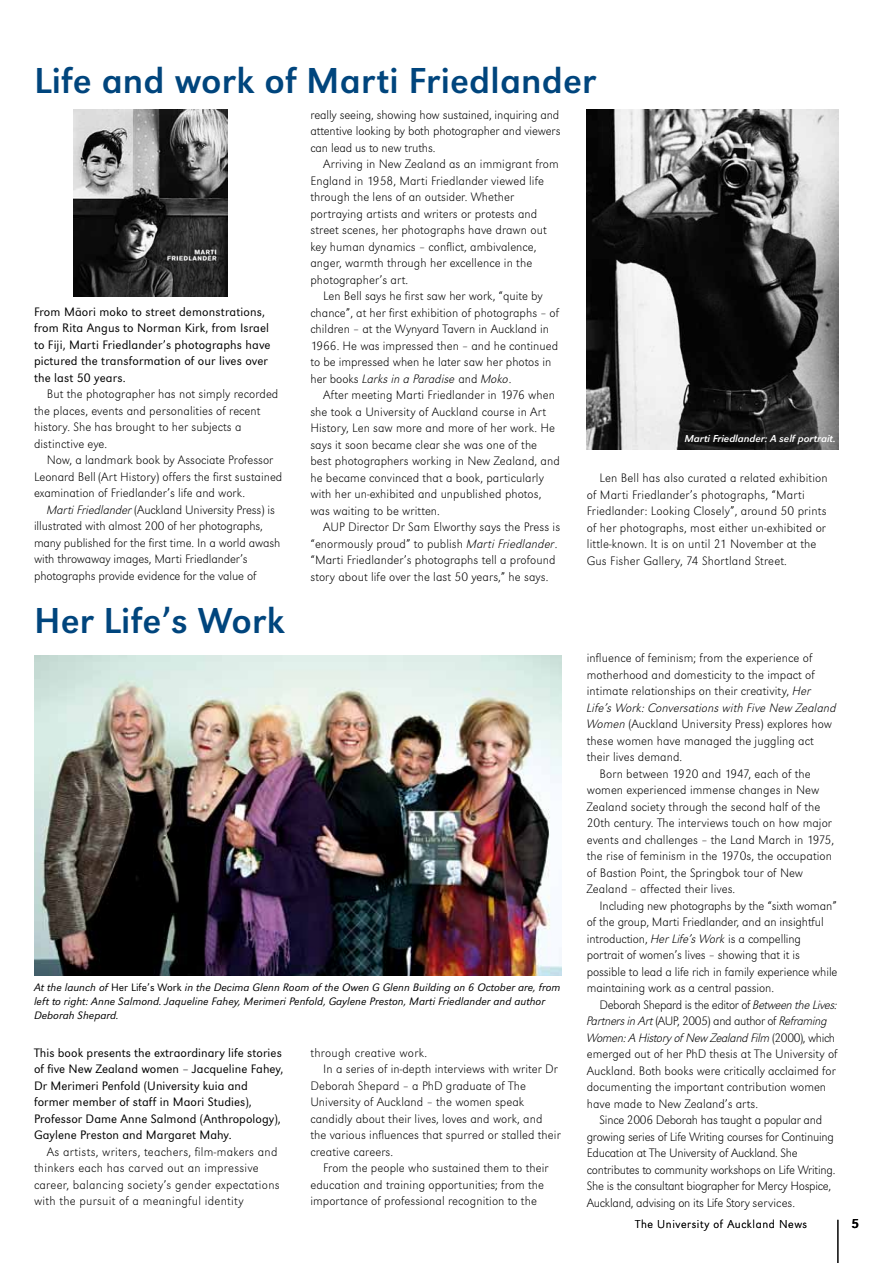
<style>
.page{position:relative;width:893px;height:1263px;background:#fff}
.page>*{position:absolute;margin:0;border:0;box-sizing:border-box;transform-origin:0 0}
.t1{font:37.5px "Grot Macron Reg";letter-spacing:.005em;color:#00457d}
.t2{font:13.5px "Grot Macron Reg";color:#000}
.t3{font:12.75px/16.5px "Grot Macron Extra Lt";letter-spacing:.005em;color:#000}
.t4{font:300 12.75px/16.5px "Grot Macron";letter-spacing:.005em;color:#000}
.t5{font:12.75px/16.5px "Grot Macron Extra Lt";letter-spacing:-.02em;color:#000}
.t6{font:12.75px/16.5px "Grot Macron Extra Lt Ita";letter-spacing:-.03em;color:#000}
.t7{font:12.75px "Grot Macron Extra Lt Ita";letter-spacing:-.005em;color:#000}
.t8{font:12.75px "Grot Macron Extra Lt";letter-spacing:-.03em;color:#000}
.t9{font:12px "Grot Macron Extra Lt";letter-spacing:.05em;color:#000}
.t10{font:11.25px/14.2px "Grot Macron Light Ita";letter-spacing:.005em;color:#000}
.t11{font:10.5px "Grot Macron Reg Ita";color:#fff}
.s1{font-family:"Grot Macron Extra Lt Ita"}
.s2{font-family:"Grot Macron Extra Lt"}
.s3{font-family:"Grot Macron";font-weight:300}
</style>
<div class="page">
<hr style="left:838px;top:1220px;width:1px;height:43px;background:#000">
<img style="left:34px;top:655px;width:527px;height:321px">
<img style="left:587px;top:110px;width:251px;height:339px">
<img style="left:74px;top:110px;width:153px;height:186px">
<h1 class="t1" style="left:34px;top:59px;width:564px">Life and work of Marti Friedlander</h1>
<p class="t4" style="left:34px;top:303px;width:238px">From Māori moko to street demonstrations, from Rita Angus to Norman Kirk, from Israel to Fiji, Marti Friedlander’s photographs have pictured the transformation of our lives over the last 50 years.</p>
<p class="t3" style="left:34px;top:386px;width:246px;text-indent:13px">But the photographer has not simply recorded the places, events and personalities of recent history. She has brought to her subjects a distinctive eye.</p>
<p class="t3" style="left:34px;top:452px;width:250px;text-indent:13px">Now, a landmark book by Associate Professor<br>Leonard Bell (Art History) offers the first sustained examination of Friedlander’s life and work.</p>
<p class="t3" style="left:34px;top:501px;width:248px;text-indent:13px"><span class="s1">Marti Friedlander</span> (Auckland University Press) is illustrated with almost 200 of her photographs, many published for the first time. In a world awash with throwaway images, Marti Friedlander’s photographs provide evidence for the value of</p>
<h1 class="t1" style="left:34px;top:598px;width:252px">Her Life’s Work</h1>
<p class="t3" style="left:310px;top:106px;width:252px;text-align:justify">really seeing, showing how sustained, inquiring and attentive looking by both photographer and viewers can lead us to new truths.</p>
<p class="t3" style="left:310px;top:156px;width:250px;text-indent:13px">Arriving in New Zealand as an immigrant from England in 1958, Marti Friedlander viewed life through the lens of an outsider. Whether portraying artists and writers or protests and street scenes, her photographs have drawn out key human dynamics – conflict, ambivalence, anger, warmth through her excellence in the photographer’s art.</p>
<p class="t3" style="left:310px;top:288px;width:250px;text-indent:13px">Len Bell says he first saw her work, “quite by chance”, at her first exhibition of photographs – of children – at the Wynyard Tavern in Auckland in 1966. He was impressed then – and he continued to be impressed when he later saw her photos in</p>
<p class="t7" style="left:310px;top:371px;width:202px"><span class="s2">her books</span> Larks in a Paradise <span class="s2">and</span> Moko<span class="s2">.</span></p>
<p class="t3" style="left:310px;top:387px;width:251px;text-indent:13px">After meeting Marti Friedlander in 1976 when she took a University of Auckland course in Art History, Len saw more and more of her work. He says it soon became clear she was one of the best photographers working in New Zealand, and he became convinced that a book, particularly with her un-exhibited and unpublished photos, was waiting to be written.</p>
<p class="t3" style="left:310px;top:519px;width:251px;text-indent:13px">AUP Director Dr Sam Elworthy says the Press is “enormously proud” to publish <span class="s1">Marti Friedlander</span>. “Marti Friedlander’s photographs tell a profound story about life over the last 50 years,” he says.</p>
<p class="t10" style="left:34px;top:980px;width:528px">At the launch of <span class="s3">Her Life’s Work</span> in the Decima Glenn Room of the Owen G Glenn Building on 6 October are, from left to right: Anne Salmond. Jaqueline Fahey, Merimeri Penfold, Gaylene Preston, Marti Friedlander and author<br>Deborah Shepard.</p>
<p class="t4" style="left:34px;top:1044px;width:251px">This book presents the extraordinary life stories of five New Zealand women – Jacqueline Fahey, Dr Merimeri Penfold (University kuia and former member of staff in Maori Studies), Professor Dame Anne Salmond (Anthropology), Gaylene Preston and Margaret Mahy.</p>
<p class="t3" style="left:34px;top:1143px;width:247px;text-indent:13px">As artists, writers, teachers, film-makers and thinkers each has carved out an impressive career, balancing society’s gender expectations with the pursuit of a meaningful identity</p>
<p class="t3" style="left:310px;top:1044px;width:118px">through creative work.</p>
<p class="t3" style="left:323px;top:1061px;width:236px">In a series of in-depth interviews with writer Dr</p>
<p class="t3" style="left:310px;top:1077px;width:217px">Deborah Shepard – a PhD graduate of The</p>
<p class="t3" style="left:310px;top:1094px;width:215px">University of Auckland – the women speak</p>
<p class="t3" style="left:310px;top:1110px;width:234px">candidly about their lives, loves and work, and</p>
<p class="t3" style="left:310px;top:1127px;width:252px">the various influences that spurred or stalled their</p>
<p class="t3" style="left:310px;top:1143px;width:84px">creative careers.</p>
<p class="t3" style="left:323px;top:1160px;width:227px">From the people who sustained them to their</p>
<p class="t3" style="left:310px;top:1176px;width:235px">education and training opportunities; from the</p>
<p class="t3" style="left:310px;top:1193px;width:228px">importance of professional recognition to the</p>
<p class="t11" style="left:684px;top:432px;width:153px">Marti Friedlander: A self portrait.</p>
<p class="t3" style="left:587px;top:470px;width:242px;text-indent:13px">Len Bell has also curated a related exhibition of Marti Friedlander’s photographs, “Marti Friedlander: Looking Closely”, around 50 prints of her photographs, most either un-exhibited or little-known. It is on until 21 November at the Gus Fisher Gallery, 74 Shortland Street.</p>
<p class="t3" style="left:587px;top:650px;width:230px">influence of feminism; from the experience of motherhood and domesticity to the impact of intimate relationships on their creativity, <span class="s1">Her</span></p>
<p class="t7" style="left:587px;top:700px;width:251px">Life’s Work: Conversations with Five New Zealand</p>
<p class="t3" style="left:587px;top:716px;width:247px"><span class="s1">Women</span> (Auckland University Press) explores how</p>
<p class="t3" style="left:587px;top:732px;width:229px">these women have managed the juggling act</p>
<p class="t3" style="left:587px;top:749px;width:97px">their lives demand.</p>
<p class="t3" style="left:600px;top:765px;width:213px">Born between 1920 and 1947, each of the</p>
<p class="t3" style="left:587px;top:782px;width:234px">women experienced immense changes in New</p>
<p class="t3" style="left:587px;top:798px;width:235px">Zealand society through the second half of the</p>
<p class="t3" style="left:587px;top:815px;width:247px">20th century. The interviews touch on how major</p>
<p class="t3" style="left:587px;top:831px;width:249px">events and challenges – the Land March in 1975,</p>
<p class="t3" style="left:587px;top:848px;width:247px">the rise of feminism in the 1970s, the occupation</p>
<p class="t3" style="left:587px;top:864px;width:218px">of Bastion Point, the Springbok tour of New</p>
<p class="t3" style="left:587px;top:881px;width:150px">Zealand – affected their lives.</p>
<p class="t3" style="left:600px;top:897px;width:239px">Including new photographs by the “sixth woman”</p>
<p class="t3" style="left:587px;top:914px;width:238px">of the group, Marti Friedlander, and an insightful</p>
<p class="t3" style="left:587px;top:930px;width:216px">introduction, <span class="s1">Her Life’s Work</span> is a compelling</p>
<p class="t3" style="left:587px;top:947px;width:215px">portrait of women’s lives – showing that it is</p>
<p class="t3" style="left:587px;top:963px;width:252px">possible to lead a life rich in family experience while</p>
<p class="t3" style="left:587px;top:980px;width:189px">maintaining work as a central passion.</p>
<p class="t8" style="left:600px;top:997px;width:240px">Deborah Shepard is the editor of <span class="s1">Between the Lives:</span></p>
<p class="t6" style="left:587px;top:1013px;width:250px">Partners in Art <span class="s2">(AUP, 2005) and author of</span> Reframing<br>Women: A History of New Zealand Film <span class="s2">(2000), which</span></p>
<p class="t3" style="left:587px;top:1046px;width:252px">emerged out of her PhD thesis at The University of Auckland. Both books were critically acclaimed for documenting the important contribution women have made to New Zealand’s arts.</p>
<p class="t5" style="left:587px;top:1112px;width:250px;text-indent:13px">Since 2006 Deborah has taught a popular and growing series of Life Writing courses for Continuing Education at The University of Auckland. She contributes to community workshops on Life Writing.<br>She is the consultant biographer for Mercy Hospice, Auckland, advising on its Life Story services.</p>
<p class="t9" style="left:635px;top:1217px;width:173px">The University of Auckland News</p>
<p class="t2" style="left:851px;top:1216px;width:9px">5</p>
</div>
